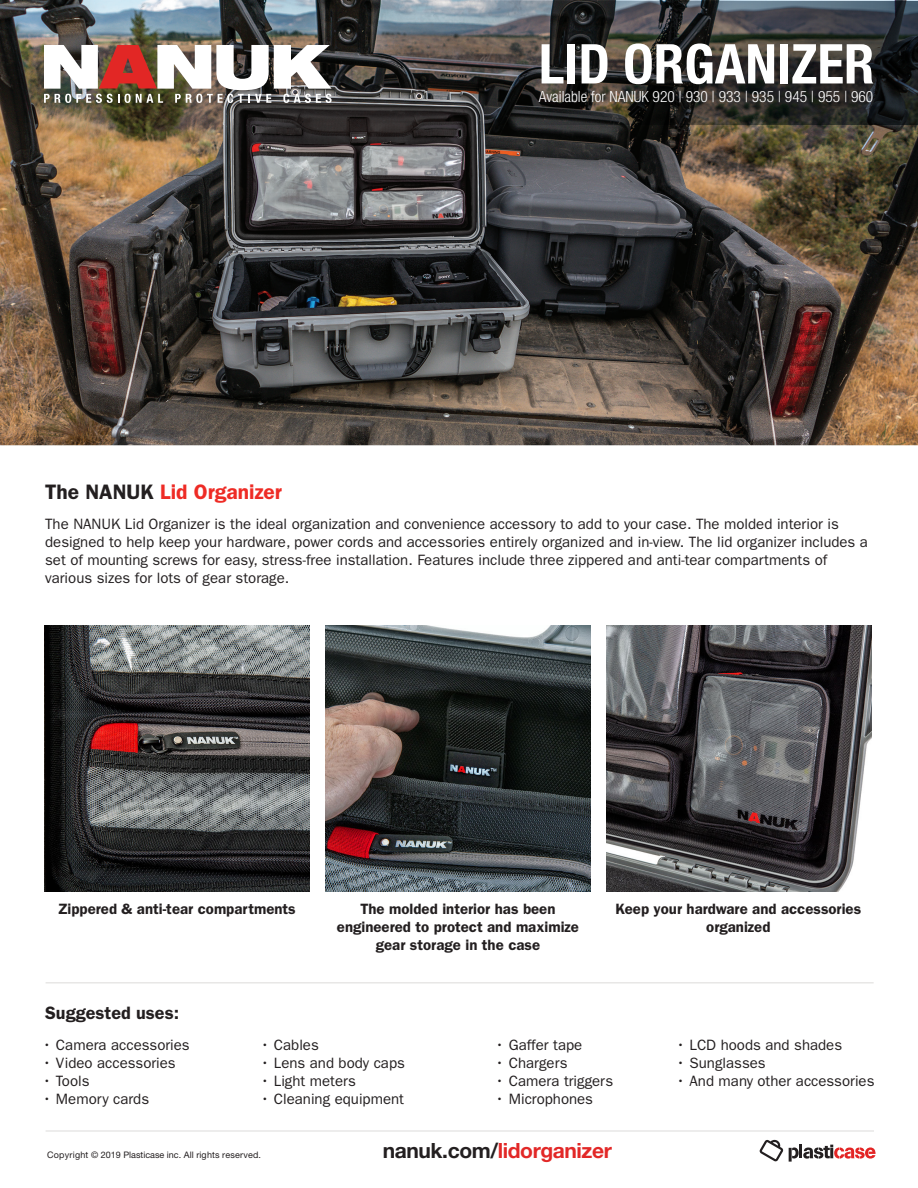
<style>
.page{position:relative;width:918px;height:1188px;background:#fff}
.page>*{position:absolute;margin:0;border:0;box-sizing:border-box;transform-origin:0 0}
.t1{font:700 condensed 54.9px "Helvetica Neue LT Std";color:#fff}
.t2{font:700 21px "Helvetica Neue LT Std";letter-spacing:-.02em;color:#e22827}
.t3{font:600 21px "ITC Franklin Gothic Std";color:#ee2b25}
.t4{font:600 18px "ITC Franklin Gothic Std";color:#231f20}
.t5{font:300 condensed 15.45px "Helvetica Neue LT Std";color:#fff}
.t6{font:15px/18px "ITC Franklin Gothic Std";color:#231f20}
.t7{font:600 15px/18px "ITC Franklin Gothic Std";color:#231f20;text-align:center}
.t8{font:9px "Helvetica Neue LT Std";letter-spacing:.01em;color:#231f20}
.s1{color:#231f20}
</style>
<div class="page">
<img style="left:0;top:0;width:918px;height:446px">
<svg style="left:455px;top:2px;width:463px;height:122px;background:#353535"></svg>
<img style="left:44px;top:45px;width:288px;height:58px">
<img style="left:44px;top:626px;width:266px;height:265px">
<img style="left:325px;top:626px;width:266px;height:265px">
<img style="left:606px;top:626px;width:266px;height:265px">
<svg style="left:789px;top:1145px;width:87px;height:17px"></svg>
<svg style="left:760px;top:1140px;width:23px;height:21px"></svg>
<hr style="left:46px;top:1131px;width:828px;height:1px;background:#dcdbda">
<hr style="left:46px;top:983px;width:828px;height:1px;background:#dcdbda">
<h1 class="t1" style="left:539px;top:31px;width:337px">LID ORGANIZER</h1>
<p class="t5" style="left:539px;top:88px;width:336px">Available for NANUK 920 | 930 | 933 | 935 | 945 | 955 | 960</p>
<h2 class="t3" style="left:45px;top:480px;width:238px"><span class="s1">The NANUK</span> Lid Organizer</h2>
<p class="t6" style="left:45px;top:515px;width:824px">The NANUK Lid Organizer is the ideal organization and convenience accessory to add to your case. The molded interior is designed to help keep your hardware, power cords and accessories entirely organized and in-view. The lid organizer includes a set of mounting screws for easy, stress-free installation. Features include three zippered and anti-tear compartments of various sizes for lots of gear storage.</p>
<p class="t7" style="left:58px;top:900px;width:240px">Zippered &amp; anti-tear compartments</p>
<p class="t7" style="left:337px;top:900px;width:244px">The molded interior has been engineered to protect and maximize gear storage in the case</p>
<p class="t7" style="left:616px;top:900px;width:247px">Keep your hardware and accessories organized</p>
<p class="t4" style="left:45px;top:1002px;width:135px">Suggested uses:</p>
<p class="t6" style="left:42px;top:1036px;width:149px">• Camera accessories</p>
<p class="t6" style="left:42px;top:1054px;width:135px">• Video accessories</p>
<p class="t6" style="left:42px;top:1072px;width:49px">• Tools</p>
<p class="t6" style="left:42px;top:1090px;width:108px">• Memory cards</p>
<p class="t6" style="left:260px;top:1036px;width:60px">• Cables</p>
<p class="t6" style="left:260px;top:1054px;width:146px">• Lens and body caps</p>
<p class="t6" style="left:260px;top:1072px;width:97px">• Light meters</p>
<p class="t6" style="left:260px;top:1090px;width:145px">• Cleaning equipment</p>
<p class="t6" style="left:495px;top:1036px;width:89px">• Gaffer tape</p>
<p class="t6" style="left:495px;top:1054px;width:74px">• Chargers</p>
<p class="t6" style="left:495px;top:1072px;width:119px">• Camera triggers</p>
<p class="t6" style="left:495px;top:1090px;width:99px">• Microphones</p>
<p class="t8" style="left:47px;top:1150px;width:215px">Copyright © 2019 Plasticase inc. All rights reserved.</p>
<h2 class="t2" style="left:383px;top:1138px;width:231px"><span class="s1">nanuk.com/</span>lidorganizer</h2>
<p class="t6" style="left:676px;top:1036px;width:168px">• LCD hoods and shades</p>
<p class="t6" style="left:676px;top:1054px;width:91px">• Sunglasses</p>
<p class="t6" style="left:676px;top:1072px;width:200px">• And many other accessories</p>
</div>
